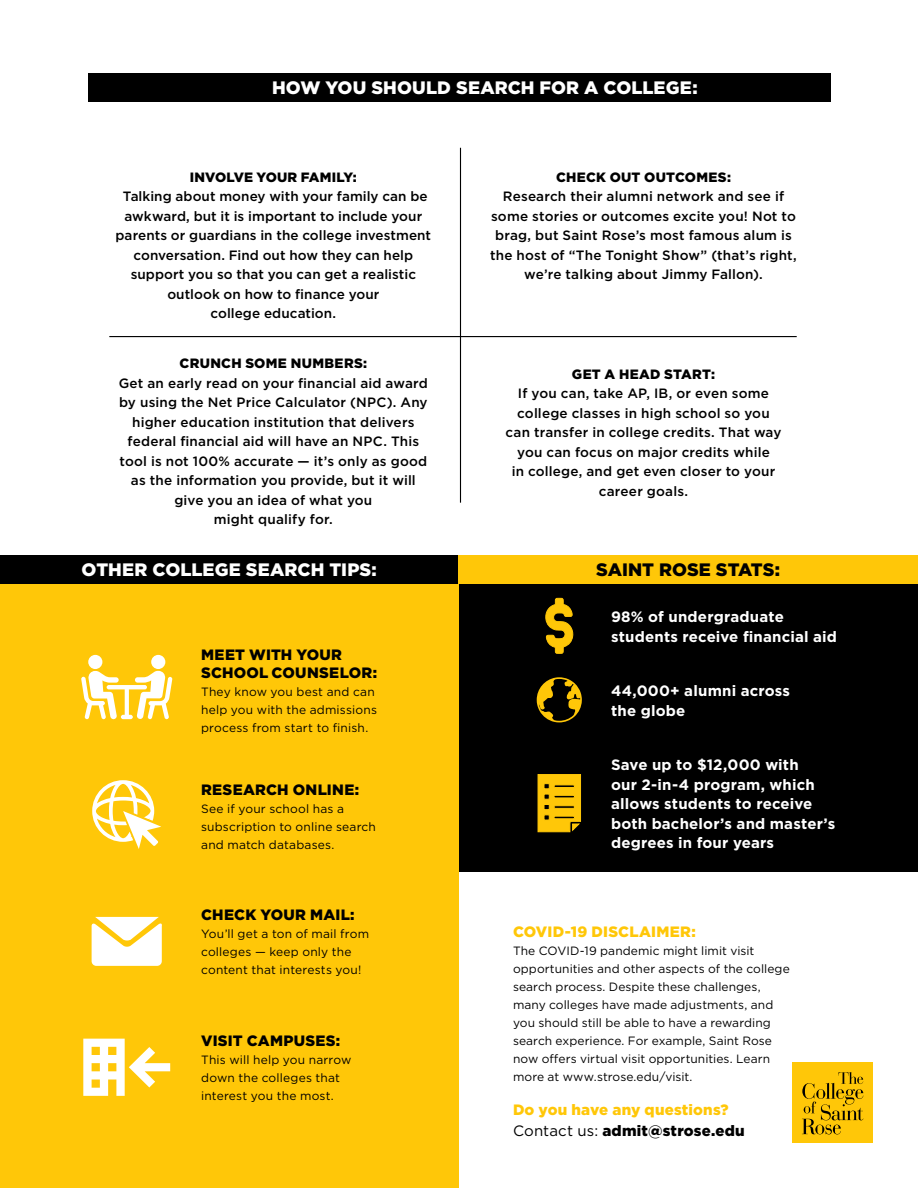
<style>
.page{position:relative;width:918px;height:1188px;background:#fff}
.page>*{position:absolute;margin:0;border:0;box-sizing:border-box;transform-origin:0 0}
.t1{font:900 18px "Gotham";letter-spacing:.005em;color:#fff}
.t2{font:900 18px "Gotham";color:#000}
.t3{font:700 15px/19.5px "Gotham";letter-spacing:.01em;color:#fff}
.t4{font:900 15px/18px "Gotham";letter-spacing:.015em;color:#000}
.t5{font:900 15px/21px "Gotham";letter-spacing:.015em;color:#ffc708}
.t6{font:500 13.5px/19.5px "Gotham";letter-spacing:.01em;color:#000;text-align:center}
.t7{font:900 13.5px "Gotham";letter-spacing:.015em;color:#000}
.t8{font:12px/18px "Gotham";letter-spacing:.01em;color:#000}
.s1{font-weight:400;color:#000}
.s2{color:#000}
</style>
<div class="page">
<div style="left:458px;top:584px;width:460px;height:288px;background:#000"></div>
<div style="left:0;top:556px;width:458px;height:632px;background:#ffc708"></div>
<div style="left:88px;top:74px;width:742px;height:28px;background:#000"></div>
<div style="left:0;top:556px;width:461px;height:28px;background:#000"></div>
<div style="left:458px;top:556px;width:460px;height:28px;background:#ffc708"></div>
<hr style="left:109px;top:336px;width:688px;height:1px;background:#000">
<hr style="left:460px;top:148px;width:1px;height:355px;background:#000">
<div style="left:792px;top:1062px;width:81px;height:81px;background:#ffc708"></div>
<svg style="left:802px;top:1072px;width:61px;height:62px"></svg>
<div style="left:88px;top:655px;width:14px;height:14px;background:#fff;border-radius:50%"></div>
<div style="left:151px;top:655px;width:14px;height:14px;background:#fff;border-radius:50%"></div>
<svg style="left:81px;top:671px;width:91px;height:48px"></svg>
<svg style="left:92px;top:780px;width:69px;height:69px"></svg>
<svg style="left:92px;top:917px;width:70px;height:49px;background:#fff7dc"></svg>
<svg style="left:83px;top:1039px;width:87px;height:57px"></svg>
<svg style="left:538px;top:774px;width:43px;height:58px;background:#e3b106"></svg>
<svg style="left:545px;top:598px;width:29px;height:56px"></svg>
<svg style="left:537px;top:677px;width:45px;height:45px"></svg>
<h1 class="t1" style="left:272px;top:80px;width:427px">HOW YOU SHOULD SEARCH FOR A COLLEGE:</h1>
<p class="t7" style="left:190px;top:171px;width:168px">INVOLVE YOUR FAMILY:</p>
<p class="t6" style="left:116px;top:188px;width:317px">Talking about money with your family can be awkward, but it is important to include your parents or guardians in the college investment conversation. Find out how they can help support you so that you can get a realistic outlook on how to finance your<br>college education.</p>
<p class="t7" style="left:180px;top:357px;width:189px">CRUNCH SOME NUMBERS:</p>
<p class="t6" style="left:119px;top:374px;width:311px">Get an early read on your financial aid award by using the Net Price Calculator (NPC). Any higher education institution that delivers federal financial aid will have an NPC. This tool is not 100% accurate — it’s only as good as the information you provide, but it will give you an idea of what you<br>might qualify for.</p>
<p class="t7" style="left:556px;top:171px;width:176px">CHECK OUT OUTCOMES:</p>
<p class="t6" style="left:490px;top:187px;width:308px">Research their alumni network and see if some stories or outcomes excite you! Not to brag, but Saint Rose’s most famous alum is the host of “The Tonight Show” (that’s right, we’re talking about Jimmy Fallon).</p>
<p class="t7" style="left:572px;top:368px;width:145px">GET A HEAD START:</p>
<p class="t6" style="left:506px;top:384px;width:277px">If you can, take AP, IB, or even some college classes in high school so you can transfer in college credits. That way you can focus on major credits while<br>in college, and get even closer to your career goals.</p>
<h1 class="t1" style="left:82px;top:562px;width:297px">OTHER COLLEGE SEARCH TIPS:</h1>
<h1 class="t2" style="left:596px;top:562px;width:185px">SAINT ROSE STATS:</h1>
<p class="t4" style="left:201px;top:646px;width:178px">MEET WITH YOUR<br>SCHOOL COUNSELOR:</p>
<p class="t8" style="left:201px;top:683px;width:177px">They know you best and can help you with the admissions process from start to finish.</p>
<p class="t4" style="left:201px;top:781px;width:160px">RESEARCH ONLINE:</p>
<p class="t8" style="left:201px;top:800px;width:176px">See if your school has a subscription to online search and match databases.</p>
<p class="t4" style="left:201px;top:907px;width:155px">CHECK YOUR MAIL:</p>
<p class="t8" style="left:201px;top:926px;width:170px">You’ll get a ton of mail from colleges — keep only the content that interests you!</p>
<p class="t4" style="left:201px;top:1033px;width:141px">VISIT CAMPUSES:</p>
<p class="t8" style="left:201px;top:1052px;width:152px">This will help you narrow down the colleges that interest you the most.</p>
<p class="t3" style="left:611px;top:608px;width:227px">98% of undergraduate students receive financial aid</p>
<p class="t3" style="left:611px;top:682px;width:181px">44,000+ alumni across the globe</p>
<p class="t3" style="left:611px;top:756px;width:226px">Save up to $12,000 with<br>our 2-in-4 program, which allows students to receive both bachelor’s and master’s degrees in four years</p>
<p class="t5" style="left:513px;top:922px;width:184px">COVID-19 DISCLAIMER:</p>
<p class="t8" style="left:513px;top:942px;width:278px">The COVID-19 pandemic might limit visit opportunities and other aspects of the college search process. Despite these challenges, many colleges have made adjustments, and you should still be able to have a rewarding search experience. For example, Saint Rose now offers virtual visit opportunities. Learn more at www.strose.edu/visit.</p>
<p class="t5" style="left:513px;top:1100px;width:233px">Do you have any questions?<br><span class="s1">Contact us:</span> <span class="s2">admit@strose.edu</span></p>
</div>
